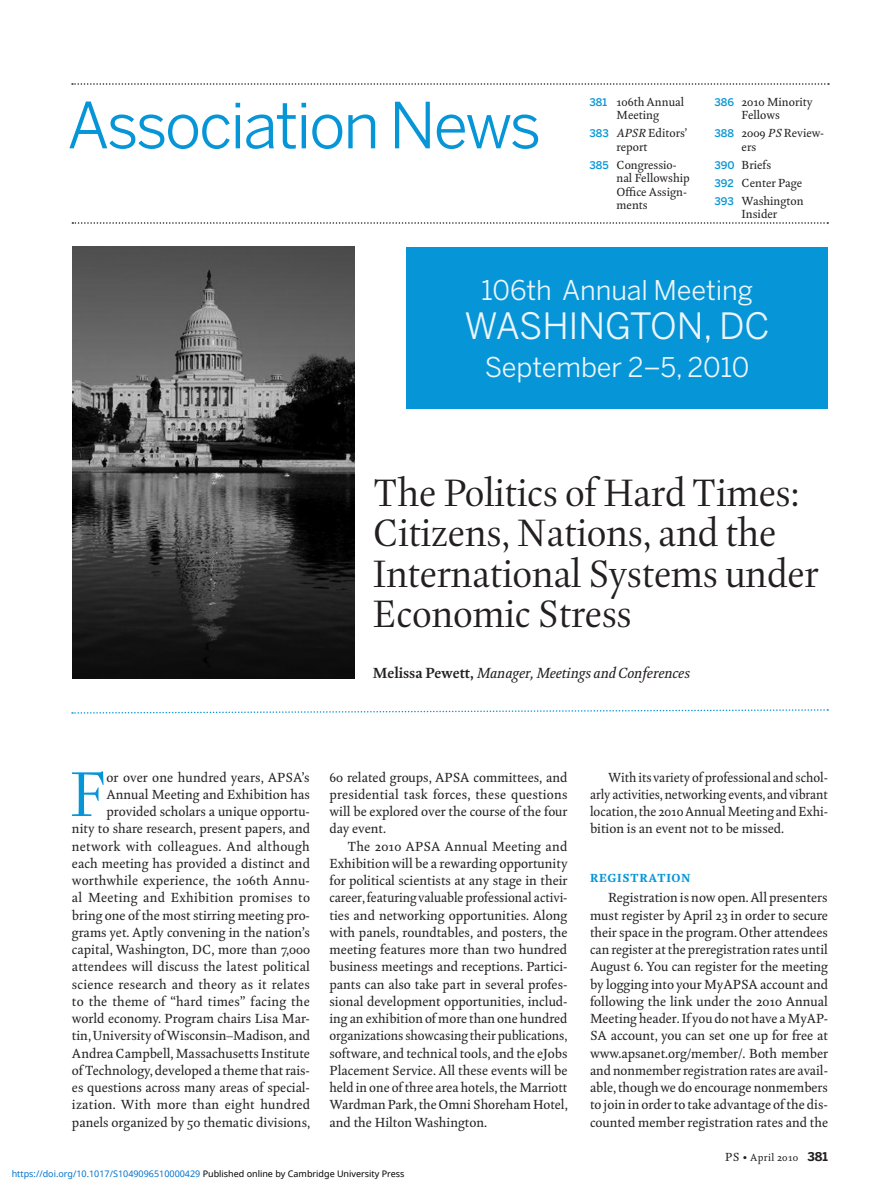
<style>
.page{position:relative;width:891px;height:1188px;background:#fff}
.page>*{position:absolute;margin:0;border:0;box-sizing:border-box;transform-origin:0 0}
.t1{font:64.65px "Kingfisher Display";color:#0696d7}
.t2{font:63px "Benton Sans";letter-spacing:-.035em;color:#0696d7}
.t3{font:39px/40.5px "Kingfisher Display";letter-spacing:-.005em;color:#231f20}
.t4{font:36px "Benton Sans";letter-spacing:-.005em;color:#edf5fb}
.t5{font:27px "Benton Sans";letter-spacing:-.005em;color:#edf5fb}
.t6{font:italic 15px "Kingfisher";letter-spacing:-.005em;color:#231f20}
.t7{font:13.5px/17.2px "Kingfisher";letter-spacing:-.005em;color:#231f20;text-align:justify}
.t8{font:13.5px/17.2px "Kingfisher";letter-spacing:-.005em;color:#231f20;text-align:justify;scale:.96 1}
.t9{font:12px/13.5px "Kingfisher";letter-spacing:-.005em;color:#231f20}
.t10{font:800 12px "Kingfisher";letter-spacing:.045em;color:#0696d7}
.t11{font:10.5px "Kingfisher";letter-spacing:.025em;color:#231f20}
.t12{font:9px "Noto Sans";color:#0172cf}
.s1{font-family:"Benton Sans";font-weight:500;font-size:10.5px;color:#0696d7}
.s2{font-style:italic}
.s3{font-weight:700;font-style:normal}
.s4{color:#000}
.s5{font-size:12px}
.s6{font-family:"Benton Sans";font-weight:700;font-size:12px}
</style>
<div class="page">
<svg style="left:72px;top:83px;width:757px;height:2px"></svg>
<svg style="left:72px;top:222px;width:756px;height:2px"></svg>
<div style="left:406px;top:247px;width:422px;height:162px;background:#0696d7"></div>
<img style="left:72px;top:247px;width:283px;height:432px">
<svg style="left:72px;top:709px;width:756px;height:5px"></svg>
<h2 class="t2" style="left:67px;top:88px;width:476px">Association News</h2>
<p class="t9" style="left:590px;top:95px;width:96px;text-align:center"><span class="s1">381</span> 106th Annual<br>Meeting</p>
<p class="t9" style="left:617px;top:126px;width:73px;text-indent:-27px"><span class="s1">383</span> <span class="s2">APSR</span> Editors’ report</p>
<p class="t9" style="left:617px;top:158px;width:75px;text-indent:-27px"><span class="s1">385</span> Congressio&shy;nal Fellowship<br>Office Assign&shy;ments</p>
<p class="t9" style="left:715px;top:95px;width:100px;text-align:center"><span class="s1">386</span> 2010 Minority<br>Fellows</p>
<p class="t9" style="left:742px;top:126px;width:84px;text-indent:-27px"><span class="s1">388</span> 2009 <span class="s2">PS</span> Review&shy;ers</p>
<p class="t9" style="left:715px;top:155px;width:91px;line-height:18px"><span class="s1">390</span> Briefs<br><span class="s1">392</span> Center Page<br><span class="s1">393</span> Washington</p>
<p class="t9" style="left:742px;top:207px;width:37px">Insider</p>
<h3 class="t5" style="left:481px;top:274px;width:273px">106th Annual Meeting</h3>
<h3 class="t4" style="left:465px;top:305px;width:307px">WASHINGTON, DC</h3>
<h3 class="t5" style="left:485px;top:351px;width:266px">September 2–5, 2010</h3>
<h3 class="t3" style="left:373px;top:472px;width:447px">The Politics of Hard Times:<br>Citizens, Nations, and the<br>International Systems under<br>Economic Stress</h3>
<p class="t6" style="left:373px;top:662px;width:318px"><span class="s3">Melissa Pewett,</span> Manager, Meetings and Conferences</p>
<p class="t7" style="left:72px;top:768px;width:240px;text-align:right">or over one hundred years, APSA’s Annual Meeting and Exhibition has provided scholars a unique opportu-<br>nity to share research, present papers, and network with colleagues. And although each meeting has provided a distinct and worthwhile experience, the 106th Annu&shy;al Meeting and Exhibition promises to bring one of the most stirring meeting pro&shy;grams yet. Aptly convening in the nation’s capital, Washington, DC, more than 7,000 attendees will discuss the latest political science research and theory as it relates to the theme of “hard times” facing the world economy. Program chairs Lisa Mar&shy;tin, University of Wisconsin–Madison, and Andrea Campbell, Massachusetts Institute of Technology, developed a theme that rais&shy;es questions across many areas of special&shy;ization. With more than eight hundred panels organized by 50 thematic divisions,</p>
<p class="t7" style="left:329px;top:768px;width:240px">60 related groups, APSA committees, and presidential task forces, these questions will be explored over the course of the four day event.</p>
<h1 class="t1" style="left:70px;top:749px;width:38px">F</h1>
<p class="t7" style="left:329px;top:837px;width:240px;text-indent:18px">The 2010 APSA Annual Meeting and Exhibition will be a rewarding opportunity for political scientists at any stage in their career, featuring valuable professional activi&shy;ties and networking opportunities. Along with panels, roundtables, and posters, the meeting features more than two hundred business meetings and receptions. Partici&shy;pants can also take part in several profes&shy;sional development opportunities, includ&shy;ing an exhibition of more than one hundred organizations showcasing their publications, software, and technical tools, and the eJobs Placement Service. All these events will be held in one of three area hotels, the Marriott Wardman Park, the Omni Shoreham Hotel, and the Hilton Washington.</p>
<p class="t12" style="left:12px;top:1168px;width:394px">https://doi.org/10.1017/S1049096510000429 <span class="s4">Published online by Cambridge University Press</span></p>
<p class="t8" style="left:590px;top:768px;width:249px;text-indent:18px">With its variety of professional and schol&shy;arly activities, networking events, and vibrant location, the 2010 Annual Meeting and Exhi&shy;bition is an event not to be missed.</p>
<p class="t10" style="left:590px;top:870px;width:102px">REGISTRATION</p>
<p class="t7" style="left:590px;top:889px;width:240px;text-indent:18px">Registration is now open. All presenters must register by April 23 in order to secure their space in the program. Other attendees can register at the preregistration rates until August 6. You can register for the meeting by logging into your MyAPSA account and following the link under the 2010 Annual Meeting header. If you do not have a MyAP-SA account, you can set one up for free at www.apsanet.org/member/. Both member and nonmember registration rates are avail&shy;able, though we do encourage nonmembers to join in order to take advantage of the dis&shy;counted member registration rates and the</p>
<p class="t11" style="left:725px;top:1150px;width:104px"><span class="s5">PS •</span> April 2010 <span class="s6">381</span></p>
</div>
